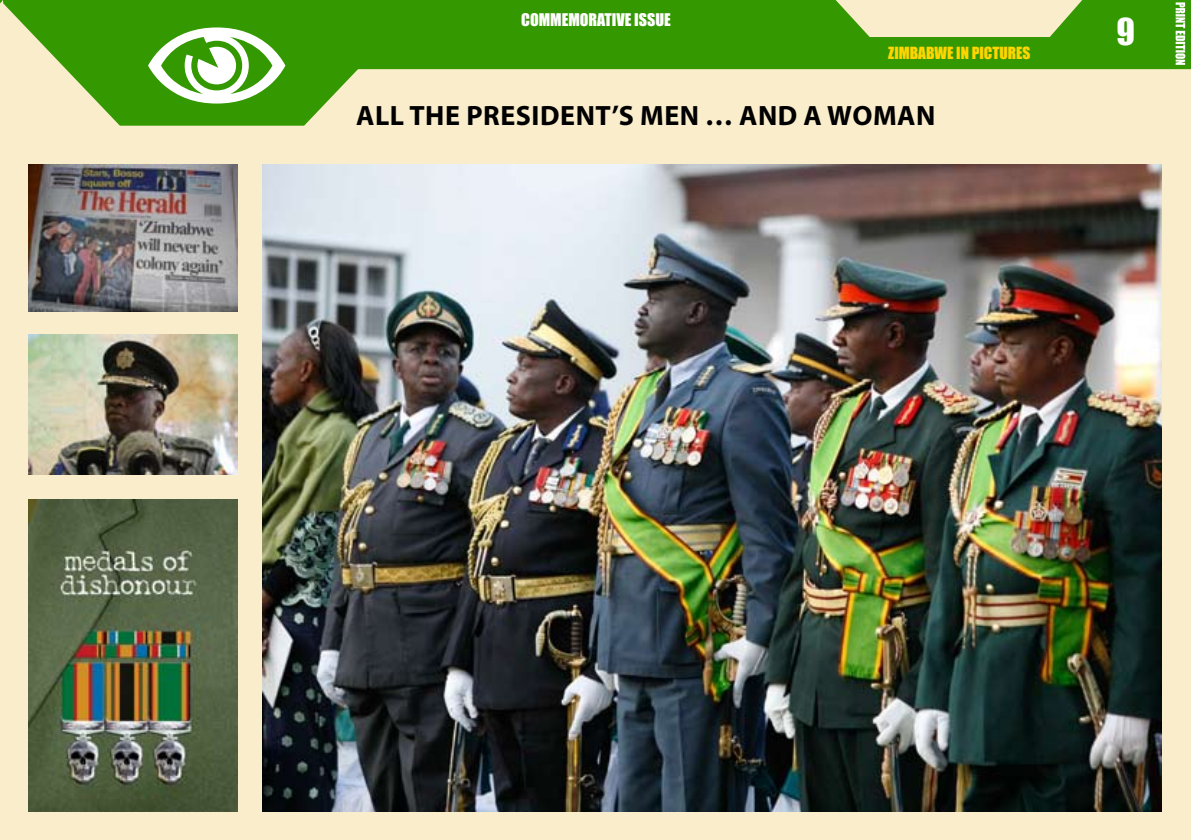
<style>
.page{position:relative;width:1191px;height:840px;background:#fff}
.page>*{position:absolute;margin:0;border:0;box-sizing:border-box;transform-origin:0 0}
.t1{font:34px "Impact";color:#fff}
.t2{font:700 28px "Myriad Pro";letter-spacing:.02em;color:#000}
.t3{font:16px "Impact";color:#fff}
.t4{font:15.4px "Impact";color:#fed500}
</style>
<div class="page">
<div style="left:0;top:0;width:1191px;height:839px;background:#faedcc"></div>
<svg style="left:0;top:0;width:1191px;height:126px"></svg>
<svg style="left:148px;top:27px;width:137px;height:76px;background:#8fc673"></svg>
<svg style="left:1175px;top:2px;width:10px;height:63px"></svg>
<img style="left:262px;top:164px;width:899px;height:647px">
<img style="left:28px;top:164px;width:209px;height:148px">
<img style="left:28px;top:334px;width:209px;height:140px">
<img style="left:28px;top:499px;width:209px;height:312px">
<p class="t3" style="left:521px;top:8px;width:151px">COMMEMORATIVE ISSUE</p>
<p class="t1" style="left:1116px;top:5px;width:20px">9</p>
<p class="t4" style="left:888px;top:41px;width:144px">ZIMBABWE IN PICTURES</p>
<p class="t2" style="left:356px;top:97px;width:17px">ALL</p>
<p class="t2" style="left:409px;top:97px;width:527px">THE PRESIDENT’S MEN … AND A WOMAN</p>
</div>
